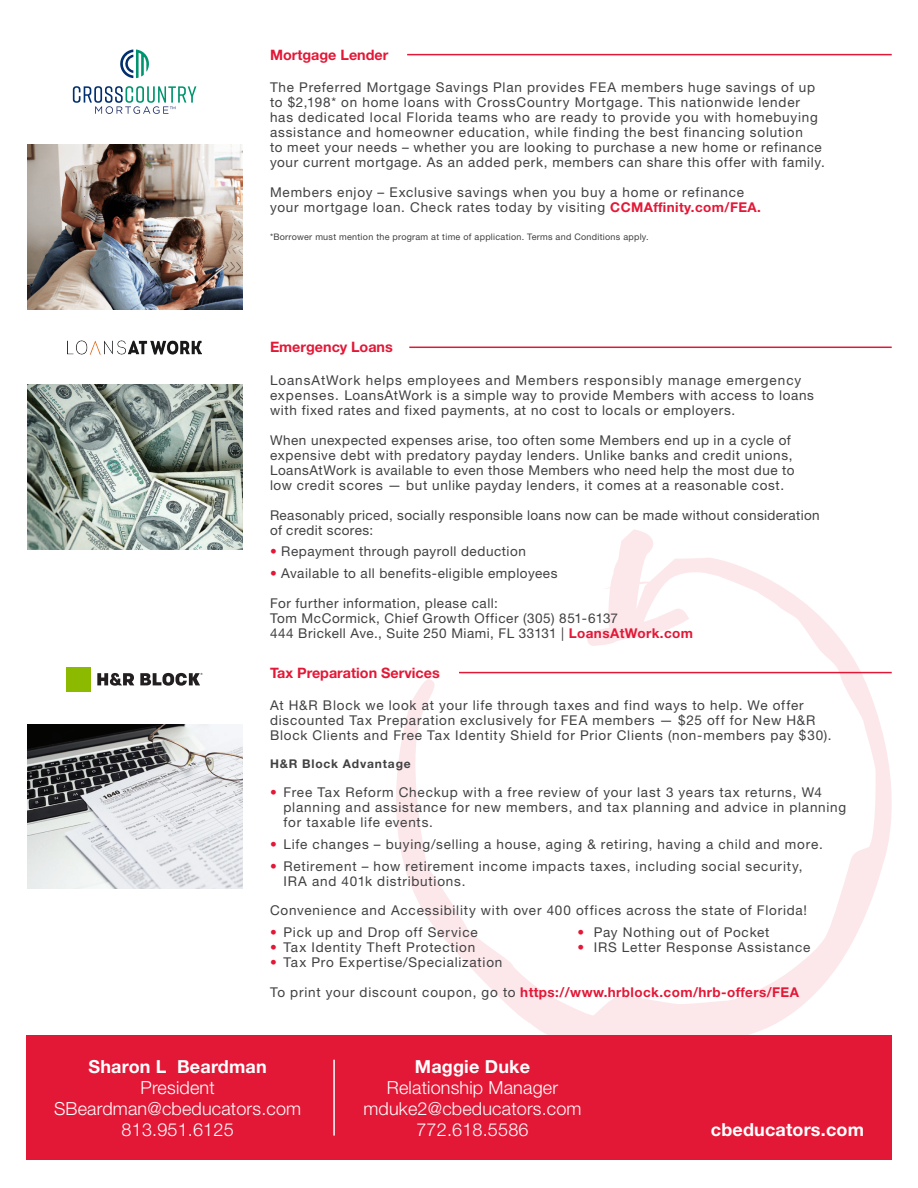
<style>
.page{position:relative;width:918px;height:1188px;background:#fff}
.page>*{position:absolute;margin:0;border:0;box-sizing:border-box;transform-origin:0 0}
.t1{font:300 18px "Helvetica Neue LT Std";letter-spacing:.01em;color:#fff}
.t2{font:700 18px/21px "Helvetica Neue LT Std";letter-spacing:.01em;color:#fff;text-align:center}
.t3{font:700 14.4px "Helvetica Neue LT Std";color:#e31837}
.t4{font:13.5px/15px "Helvetica Neue LT Std";letter-spacing:.055em;color:#414042}
.t5{font:13.5px/15px "Helvetica Neue LT Std";letter-spacing:.03em;color:#414042}
.t6{font:700 13.5px "Helvetica Neue LT Std";letter-spacing:.03em;color:#e31837}
.t7{font:700 12px "Helvetica Neue LT Std";letter-spacing:.07em;color:#414042}
.t8{font:9px "Helvetica Neue LT Std";letter-spacing:.03em;color:#414042}
.s1{font-weight:700;color:#e31837}
.s2{color:#e31837}
.s3{font-weight:400;color:#414042}
.s4{font-weight:300}
</style>
<div class="page">
<div style="left:26px;top:1035px;width:866px;height:125px;background:#e31837"></div>
<svg style="left:396px;top:529px;width:496px;height:506px"></svg>
<hr style="left:459px;top:672px;width:433px;height:1px;background:#e31837">
<img style="left:27px;top:724px;width:216px;height:164px">
<div style="left:66px;top:667px;width:24px;height:25px;background:#8bba00"></div>
<svg style="left:97px;top:673px;width:37px;height:13px"></svg>
<svg style="left:140px;top:673px;width:63px;height:13px"></svg>
<hr style="left:407px;top:54px;width:485px;height:1px;background:#e31837">
<img style="left:27px;top:144px;width:216px;height:165px">
<svg style="left:120px;top:49px;width:29px;height:29px"></svg>
<svg style="left:73px;top:86px;width:123px;height:28px"></svg>
<hr style="left:333px;top:1060px;width:2px;height:76px;background:#fff">
<img style="left:27px;top:384px;width:216px;height:165px">
<hr style="left:409px;top:347px;width:483px;height:1px;background:#e31837">
<img style="left:68px;top:340px;width:134px;height:15px">
<p class="t3" style="left:270px;top:46px;width:120px">Mortgage Lender</p>
<p class="t4" style="left:270px;top:80px;width:556px">The Preferred Mortgage Savings Plan provides FEA members huge savings of up to $2,198* on home loans with CrossCountry Mortgage. This nationwide lender has dedicated local Florida teams who are ready to provide you with homebuying assistance and homeowner education, while finding the best financing solution<br>to meet your needs – whether you are looking to purchase a new home or refinance your current mortgage. As an added perk, members can share this offer with family.</p>
<p class="t4" style="left:270px;top:185px;width:476px">Members enjoy – Exclusive savings when you buy a home or refinance</p>
<p class="t4" style="left:270px;top:200px;width:492px">your mortgage loan. Check rates today by visiting <span class="s1">CCMAffinity.com/FEA.</span></p>
<p class="t8" style="left:270px;top:232px;width:380px">*Borrower must mention the program at time of application. Terms and Conditions apply.</p>
<p class="t3" style="left:270px;top:338px;width:124px">Emergency Loans</p>
<p class="t4" style="left:270px;top:372px;width:545px">LoansAtWork helps employees and Members responsibly manage emergency expenses. LoansAtWork is a simple way to provide Members with access to loans with fixed rates and fixed payments, at no cost to locals or employers.</p>
<p class="t4" style="left:270px;top:432px;width:526px">When unexpected expenses arise, too often some Members end up in a cycle of expensive debt with predatory payday lenders. Unlike banks and credit unions, LoansAtWork is available to even those Members who need help the most due to low credit scores — but unlike payday lenders, it comes at a reasonable cost.</p>
<p class="t5" style="left:270px;top:507px;width:551px">Reasonably priced, socially responsible loans now can be made without consideration of credit scores:</p>
<p class="t4" style="left:270px;top:544px;width:257px"><span class="s2">•</span> Repayment through payroll deduction</p>
<p class="t4" style="left:270px;top:566px;width:289px"><span class="s2">•</span> Available to all benefits-eligible employees</p>
<p class="t4" style="left:270px;top:596px;width:425px">For further information, please call:<br>Tom McCormick, Chief Growth Officer (305) 851-6137<br>444 Brickell Ave., Suite 250 Miami, FL 33131 | <span class="s1">LoansAtWork.com</span></p>
<p class="t3" style="left:270px;top:664px;width:171px">Tax Preparation Services</p>
<p class="t4" style="left:270px;top:697px;width:563px">At H&amp;R Block we look at your life through taxes and find ways to help. We offer discounted Tax Preparation exclusively for FEA members — $25 off for New H&amp;R<br>Block Clients and Free Tax Identity Shield for Prior Clients (non-members pay $30).</p>
<p class="t7" style="left:270px;top:757px;width:142px">H&amp;R Block Advantage</p>
<p class="t4" style="left:284px;top:785px;width:564px;text-indent:-14px"><span class="s2">•</span> Free Tax Reform Checkup with a free review of your last 3 years tax returns, W4 planning and assistance for new members, and tax planning and advice in planning for taxable life events.</p>
<p class="t4" style="left:270px;top:837px;width:554px"><span class="s2">•</span> Life changes – buying/selling a house, aging &amp; retiring, having a child and more.</p>
<p class="t4" style="left:284px;top:858px;width:521px;text-indent:-14px"><span class="s2">•</span> Retirement – how retirement income impacts taxes, including social security,<br>IRA and 401k distributions.</p>
<p class="t4" style="left:270px;top:903px;width:539px">Convenience and Accessibility with over 400 offices across the state of Florida!</p>
<p class="t4" style="left:270px;top:924px;width:209px"><span class="s2">•</span> Pick up and Drop off Service</p>
<p class="t4" style="left:578px;top:924px;width:193px"><span class="s2">•</span> Pay Nothing out of Pocket</p>
<p class="t4" style="left:270px;top:939px;width:207px"><span class="s2">•</span> Tax Identity Theft Protection</p>
<p class="t4" style="left:578px;top:939px;width:235px"><span class="s2">•</span> IRS Letter Response Assistance</p>
<p class="t4" style="left:270px;top:954px;width:234px"><span class="s2">•</span> Tax Pro Expertise/Specialization</p>
<p class="t6" style="left:270px;top:984px;width:530px"><span class="s3">To print your discount coupon, go to</span> https://www.hrblock.com/hrb-offers/FEA</p>
<p class="t2" style="left:89px;top:1055px;width:180px">Sharon L Beardman<br><span class="s4">President</span></p>
<p class="t1" style="left:54px;top:1097px;width:249px">SBeardman@cbeducators.com</p>
<p class="t1" style="left:122px;top:1118px;width:114px">813.951.6125</p>
<p class="t2" style="left:415px;top:1055px;width:117px">Maggie Duke</p>
<p class="t1" style="left:387px;top:1076px;width:173px">Relationship Manager</p>
<p class="t1" style="left:363px;top:1097px;width:220px">mduke2@cbeducators.com</p>
<p class="t1" style="left:416px;top:1118px;width:114px">772.618.5586</p>
<p class="t2" style="left:711px;top:1118px;width:155px">cbeducators.com</p>
</div>
